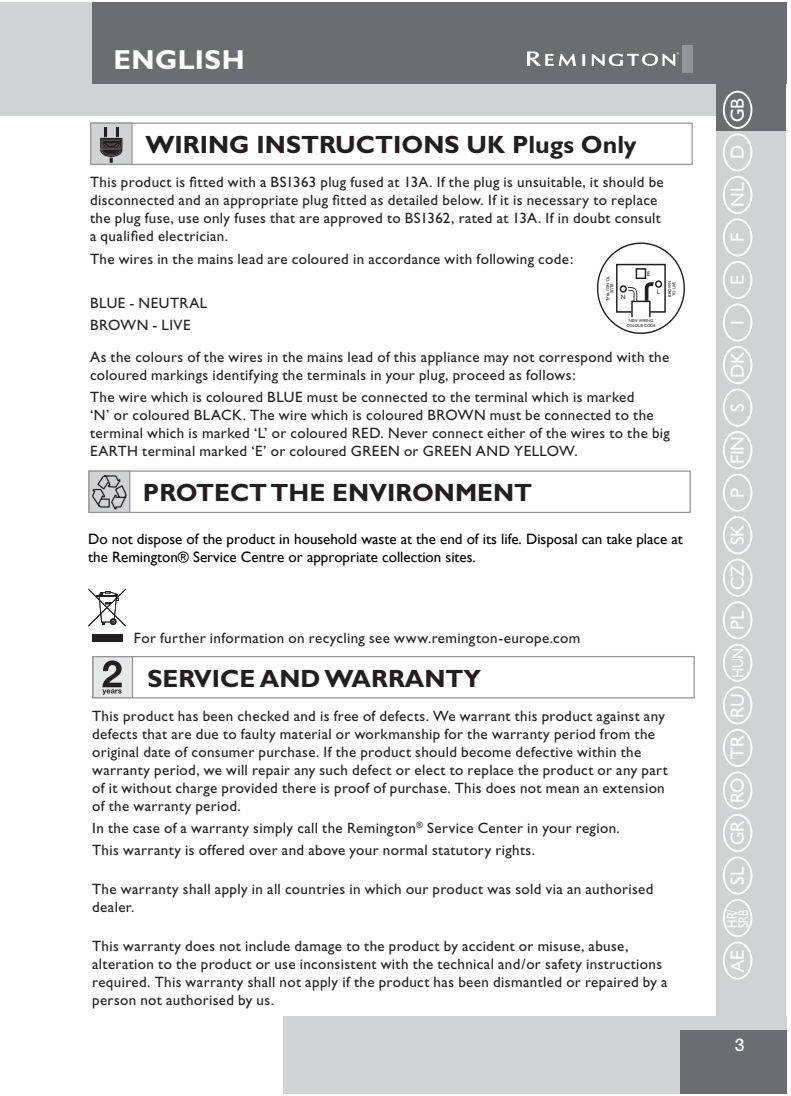
<style>
.page{position:relative;width:791px;height:1096px;background:#fff}
.page>*{position:absolute;margin:0;border:0;box-sizing:border-box;transform-origin:0 0}
.t1{font:700 27.5px "Gill Sans";letter-spacing:.02em;color:#fff}
.t2{font:700 25px "Gill Sans";color:#231f20}
.t3{font:19px "Humanist 521 BT";color:#fff}
.t4{font:500 17.5px "Helvetica Neue";color:#fff}
.t5{font:16.25px "Gill Sans";color:#fff;scale:.87 1}
.t6{font:15px/18px "Gill Sans";letter-spacing:.025em;color:#231f20}
.t7{font:15px/18px "Gill Sans";color:#000}
.t8{font:14.25px/11.5px "Humanist 521 BT";color:#fff;text-align:right;scale:.8 1}
.t9{font:6.5px "Humanist 521 BT";color:#231f20;scale:.96 1}
.t10{font:4.25px/4.2px "Humanist 521 BT";color:#231f20;text-align:center;scale:.96 1}
.t11{font:4px/4px "Humanist 521 BT";color:#231f20;text-align:center;scale:1.04 1}
.s1{font-size:19px}
</style>
<div class="page">
<div style="left:0;top:2px;width:21px;height:113px;background:#d1d2d4"></div>
<div style="left:716px;top:67px;width:69px;height:963px;background:#d1d2d4"></div>
<div style="left:23px;top:2px;width:705px;height:113px;background:#d1d2d4"></div>
<div style="left:283px;top:1015px;width:504px;height:78px;background:#d1d2d4"></div>
<div style="left:680px;top:1030px;width:107px;height:63px;background:#6c6d70"></div>
<hr style="left:21px;top:2px;width:2px;height:113px;background:#d1d2d4">
<div style="left:92px;top:2px;width:695px;height:82px;background:#6c6d70"></div>
<div style="left:681px;top:45px;width:11px;height:28px;background:#939598"></div>
<svg style="left:527px;top:51px;width:49px;height:15px"></svg>
<svg style="left:582px;top:54px;width:3px;height:12px"></svg>
<svg style="left:591px;top:52px;width:88px;height:14px"></svg>
<div style="left:723px;top:133px;width:29px;height:38px;border:2px solid #fff;border-radius:50%"></div>
<div style="left:723px;top:176px;width:29px;height:38px;border:2px solid #fff;border-radius:50%"></div>
<div style="left:723px;top:218px;width:29px;height:38px;border:2px solid #fff;border-radius:50%"></div>
<div style="left:723px;top:261px;width:29px;height:38px;border:2px solid #fff;border-radius:50%"></div>
<div style="left:723px;top:303px;width:29px;height:38px;border:2px solid #fff;border-radius:50%"></div>
<div style="left:723px;top:346px;width:29px;height:38px;border:2px solid #fff;border-radius:50%"></div>
<div style="left:723px;top:388px;width:29px;height:38px;border:2px solid #fff;border-radius:50%"></div>
<div style="left:723px;top:431px;width:29px;height:38px;border:2px solid #fff;border-radius:50%"></div>
<div style="left:723px;top:473px;width:29px;height:39px;border:2px solid #fff;border-radius:50%"></div>
<div style="left:723px;top:516px;width:29px;height:38px;border:2px solid #fff;border-radius:50%"></div>
<div style="left:723px;top:558px;width:29px;height:39px;border:2px solid #fff;border-radius:50%"></div>
<div style="left:723px;top:601px;width:29px;height:38px;border:2px solid #fff;border-radius:50%"></div>
<div style="left:723px;top:643px;width:29px;height:39px;border:2px solid #fff;border-radius:50%"></div>
<div style="left:723px;top:686px;width:29px;height:38px;border:2px solid #fff;border-radius:50%"></div>
<div style="left:723px;top:729px;width:29px;height:38px;border:2px solid #fff;border-radius:50%"></div>
<div style="left:723px;top:771px;width:29px;height:38px;border:2px solid #fff;border-radius:50%"></div>
<div style="left:723px;top:814px;width:29px;height:38px;border:2px solid #fff;border-radius:50%"></div>
<div style="left:723px;top:856px;width:29px;height:38px;border:2px solid #fff;border-radius:50%"></div>
<div style="left:723px;top:941px;width:29px;height:38px;border:2px solid #fff;border-radius:50%"></div>
<div style="left:722px;top:899px;width:30px;height:38px;border:2px solid #fff;border-radius:50%"></div>
<div style="left:716px;top:76px;width:69px;height:55px;background:#6c6d70"></div>
<div style="left:723px;top:91px;width:29px;height:38px;border:2px solid #fff;border-radius:50%"></div>
<div style="left:90px;top:122px;width:602px;height:43px;border:1px solid #939598"></div>
<div style="left:91px;top:123px;width:41px;height:41px;background:#d1d2d4"></div>
<div style="left:90px;top:122px;width:43px;height:43px;border:1px solid #939598"></div>
<svg style="left:100px;top:127px;width:22px;height:36px"></svg>
<div style="left:93px;top:656px;width:39px;height:42px;background:#e6e7e9"></div>
<div style="left:93px;top:656px;width:40px;height:42px;border:1px solid #939598"></div>
<svg style="left:102px;top:660px;width:20px;height:34px"></svg>
<div style="left:92px;top:656px;width:602px;height:42px;border:1px solid #939598"></div>
<svg style="left:616px;top:263px;width:50px;height:55px"></svg>
<div style="left:88px;top:470px;width:603px;height:43px;border:1px solid #939598"></div>
<div style="left:89px;top:471px;width:41px;height:41px;background:#d1d2d4"></div>
<div style="left:88px;top:470px;width:42px;height:43px;border:1px solid #939598"></div>
<svg style="left:92px;top:475px;width:35px;height:35px"></svg>
<svg style="left:88px;top:588px;width:38px;height:53px"></svg>
<h1 class="t1" style="left:113px;top:50px;width:133px">ENGLISH</h1>
<h2 class="t2" style="left:145px;top:136px;width:493px">WIRING INSTRUCTIONS UK Plugs Only</h2>
<p class="t6" style="left:90px;top:175px;width:575px">This product is fitted with a BS1363 plug fused at 13A. If the plug is unsuitable, it should be disconnected and an appropriate plug fitted as detailed below. If it is necessary to replace the plug fuse, use only fuses that are approved to BS1362, rated at 13A. If in doubt consult a qualified electrician.</p>
<p class="t6" style="left:90px;top:251px;width:485px">The wires in the mains lead are coloured in accordance with following code:</p>
<p class="t6" style="left:90px;top:293px;width:119px;line-height:22.2px">BLUE - NEUTRAL<br>BROWN - LIVE</p>
<p class="t6" style="left:90px;top:349px;width:580px">As the colours of the wires in the mains lead of this appliance may not correspond with the coloured markings identifying the terminals in your plug, proceed as follows:</p>
<p class="t6" style="left:90px;top:390px;width:581px">The wire which is coloured BLUE must be connected to the terminal which is marked<br>‘N’ or coloured BLACK. The wire which is coloured BROWN must be connected to the terminal which is marked ‘L’ or coloured RED. Never connect either of the wires to the big EARTH terminal marked ‘E’ or coloured GREEN or GREEN AND YELLOW.</p>
<p class="t9" style="left:647px;top:271px;width:5px">E</p>
<p class="t11" style="left:613px;top:276px;width:26px;rotate:90deg">BLUE<br>TO NEUTRAL</p>
<p class="t11" style="left:668px;top:296px;width:16px;text-align:left;rotate:-90deg">BROWN<br>TO LIVE</p>
<p class="t9" style="left:656px;top:289px;width:5px">L</p>
<p class="t9" style="left:621px;top:294px;width:7px">N</p>
<p class="t10" style="left:626px;top:319px;width:32px">NEW WIRING<br>COLOUR CODE</p>
<h2 class="t2" style="left:143px;top:483px;width:391px">PROTECT THE ENVIRONMENT</h2>
<p class="t7" style="left:88px;top:530px;width:596px">Do not dispose of the product in household waste at the end of its life. Disposal can take place at the Remington® Service Centre or appropriate collection sites.</p>
<p class="t6" style="left:134px;top:631px;width:448px">For further information on recycling see www.remington-europe.com</p>
<h2 class="t2" style="left:147px;top:669px;width:335px">SERVICE AND WARRANTY</h2>
<p class="t6" style="left:92px;top:708px;width:577px">This product has been checked and is free of defects. We warrant this product against any defects that are due to faulty material or workmanship for the warranty period from the original date of consumer purchase. If the product should become defective within the warranty period, we will repair any such defect or elect to replace the product or any part of it without charge provided there is proof of purchase. This does not mean an extension of the warranty period.</p>
<p class="t6" style="left:92px;top:818px;width:529px;line-height:22.2px">In the case of a warranty simply call the Remington<sup>®</sup> Service Center in your region.<br>This warranty is offered over and above your normal statutory rights.</p>
<p class="t6" style="left:92px;top:882px;width:562px">The warranty shall apply in all countries in which our product was sold via an authorised dealer.</p>
<p class="t6" style="left:92px;top:939px;width:577px">This warranty does not include damage to the product by accident or misuse, abuse, alteration to the product or use inconsistent with the technical and/or safety instructions required. This warranty shall not apply if the product has been dismantled or repaired by a person not authorised by us.</p>
<p class="t3" style="left:730px;top:122px;width:26px;rotate:-90deg">GB</p>
<p class="t3" style="left:730px;top:159px;width:16px;rotate:-90deg">D</p>
<p class="t3" style="left:730px;top:207px;width:26px;rotate:-90deg">NL</p>
<p class="t3" style="left:730px;top:242px;width:11px;rotate:-90deg">F</p>
<p class="t3" style="left:730px;top:285px;width:12px;rotate:-90deg">E</p>
<p class="t3" style="left:730px;top:325px;width:6px;rotate:-90deg">I</p>
<p class="t3" style="left:730px;top:378px;width:27px;rotate:-90deg">DK</p>
<p class="t3" style="left:730px;top:412px;width:10px;rotate:-90deg">S</p>
<p class="t3" style="left:730px;top:464px;width:30px;rotate:-90deg">FIN</p>
<p class="t3" style="left:730px;top:498px;width:12px;rotate:-90deg">P</p>
<p class="t3" style="left:730px;top:545px;width:22px;rotate:-90deg">SK</p>
<p class="t3" style="left:730px;top:590px;width:27px;rotate:-90deg">CZ</p>
<p class="t3" style="left:730px;top:630px;width:21px;rotate:-90deg">PL</p>
<p class="t5" style="left:731px;top:677px;width:36px;rotate:-90deg">HUN</p>
<p class="t3" style="left:730px;top:717px;width:26px;rotate:-90deg">RU</p>
<p class="t3" style="left:730px;top:759px;width:24px;rotate:-90deg">TR</p>
<p class="t3" style="left:730px;top:803px;width:27px;rotate:-90deg">RO</p>
<p class="t3" style="left:730px;top:845px;width:26px;rotate:-90deg">GR</p>
<p class="t3" style="left:730px;top:884px;width:20px;rotate:-90deg">SL</p>
<p class="t8" style="left:727px;top:971px;width:79px;rotate:-90deg"><span class="s1">AE</span> HR/<br>SRB</p>
<p class="t4" style="left:734px;top:1038px;width:11px">3</p>
</div>
